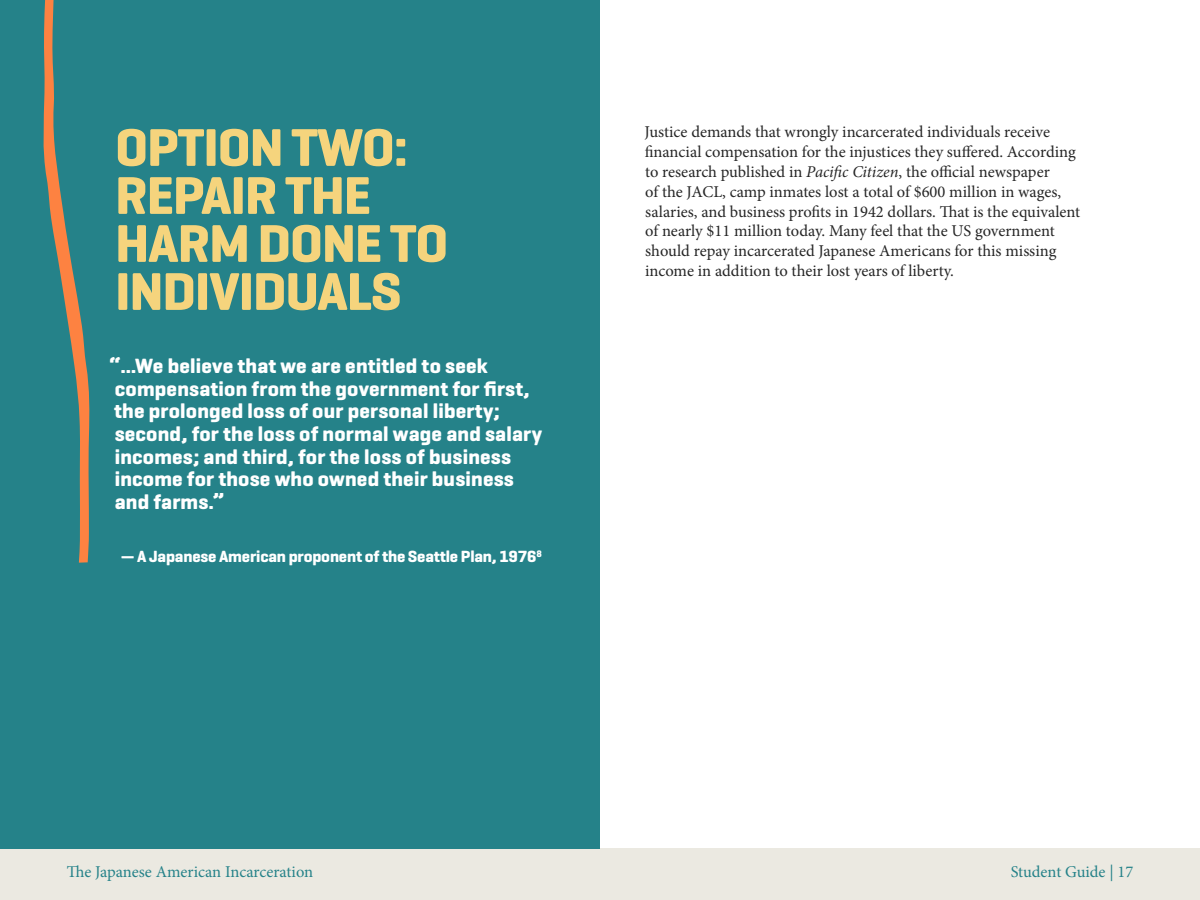
<style>
.page{position:relative;width:1200px;height:900px;background:#fff}
.page>*{position:absolute;margin:0;border:0;box-sizing:border-box;transform-origin:0 0}
.t1{font:700 54px/48px "Geogrotesque";letter-spacing:-.02em;color:#f5d47d}
.t2{font:700 21px/22.6px "Geogrotesque";letter-spacing:.01em;color:#fff}
.t3{font:16.5px/19.8px "Minion Pro";color:#262626}
.t4{font:700 16.5px "Geogrotesque";letter-spacing:-.01em;color:#fff}
.t5{font:16.5px "Minion Pro";color:#258289}
.s1{font-style:italic}
</style>
<div class="page">
<div style="left:0;top:848px;width:1200px;height:52px;background:#ebe9e1"></div>
<div style="left:0;top:0;width:600px;height:848px;background:#258289"></div>
<svg style="left:43px;top:0;width:47px;height:563px"></svg>
<h1 class="t1" style="left:115px;top:123px;width:335px">OPTION TWO:<br>REPAIR THE<br>HARM DONE TO<br>INDIVIDUALS</h1>
<p class="t2" style="left:109px;top:355px;width:435px">“…We believe that we are entitled to seek compensation from the government for frst, the prolonged loss of our personal liberty; second, for the loss of normal wage and salary incomes; and third, for the loss of business income for those who owned their business and farms.”</p>
<p class="t4" style="left:121px;top:546px;width:423px">— A Japanese American proponent of the Seattle Plan, 1976<sup>8</sup></p>
<p class="t3" style="left:644px;top:122px;width:437px">Justice demands that wrongly incarcerated individuals receive fnancial compensation for the injustices they sufered. According to research published in <span class="s1">Pacifc Citizen</span>, the ofcial newspaper<br>of the JACL, camp inmates lost a total of $600 million in wages, salaries, and business profts in 1942 dollars. Tat is the equivalent of nearly $11 million today. Many feel that the US government should repay incarcerated Japanese Americans for this missing income in addition to their lost years of liberty.</p>
<p class="t5" style="left:67px;top:861px;width:248px">The Japanese American Incarceration</p>
<p class="t5" style="left:1011px;top:861px;width:124px">Student Guide | 17</p>
</div>
